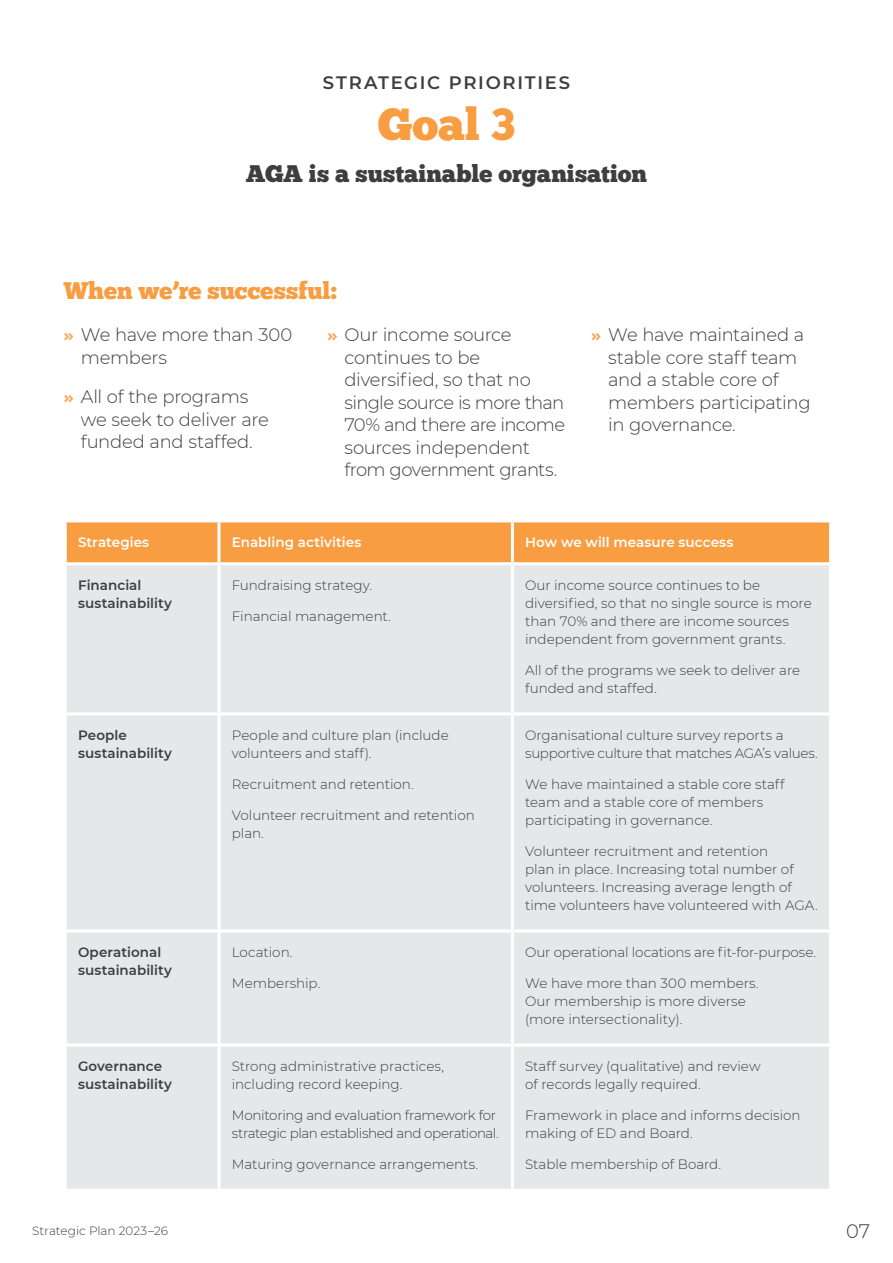
<style>
.page{position:relative;width:893px;height:1263px;background:#fff}
.page>*{position:absolute;margin:0;border:0;box-sizing:border-box;transform-origin:0 0}
.t1{font:45px "Chunk Five";color:#f89d41}
.t2{font:24px "Chunk Five";color:#3e3e3f}
.t3{font:24px "Chunk Five";color:#f89d41}
.t4{font:300 19.5px "Montserrat";color:#3e3e3f}
.t5{font:300 18px/22.5px "Montserrat";letter-spacing:-.02em;color:#3e3e3f}
.Paragraph_Text{font:600 18px "Montserrat";letter-spacing:.095em;color:#3e3e3f}
.t6{font:300 13.5px/18px "Montserrat";letter-spacing:-.005em;color:#3e3e3f}
.t7{font:600 13.5px/18px "Montserrat";letter-spacing:.005em;color:#3e3e3f}
.t8{font:300 13.5px/18px "Montserrat";letter-spacing:-.03em;color:#3e3e3f}
.t9{font:600 13.5px "Montserrat";letter-spacing:.005em;color:#fff}
.t10{font:300 12px "Montserrat";color:#3e3e3f}
.s1{font-family:"National";font-weight:800;color:#f9a655}
</style>
<div class="page">
<div style="left:67px;top:522px;width:762px;height:40px;background:#f89d41"></div>
<div style="left:67px;top:565px;width:762px;height:624px;background:#e6e7e9"></div>
<hr style="left:217px;top:522px;width:3px;height:40px;background:#fff">
<hr style="left:511px;top:522px;width:3px;height:40px;background:#fff">
<hr style="left:217px;top:565px;width:3px;height:147px;background:#fff">
<hr style="left:511px;top:565px;width:3px;height:147px;background:#fff">
<hr style="left:64px;top:712px;width:155px;height:3px;background:#fff">
<hr style="left:219px;top:712px;width:293px;height:3px;background:#fff">
<hr style="left:217px;top:715px;width:3px;height:214px;background:#fff">
<hr style="left:512px;top:712px;width:320px;height:3px;background:#fff">
<hr style="left:511px;top:715px;width:3px;height:214px;background:#fff">
<hr style="left:64px;top:929px;width:155px;height:3px;background:#fff">
<hr style="left:219px;top:929px;width:293px;height:3px;background:#fff">
<hr style="left:217px;top:932px;width:3px;height:111px;background:#fff">
<hr style="left:512px;top:929px;width:320px;height:3px;background:#fff">
<hr style="left:511px;top:932px;width:3px;height:111px;background:#fff">
<hr style="left:64px;top:1043px;width:155px;height:3px;background:#fff">
<hr style="left:219px;top:1043px;width:293px;height:3px;background:#fff">
<hr style="left:217px;top:1046px;width:3px;height:143px;background:#fff">
<hr style="left:512px;top:1043px;width:320px;height:3px;background:#fff">
<hr style="left:511px;top:1046px;width:3px;height:143px;background:#fff">
<p class="Paragraph_Text" style="left:323px;top:70px;width:249px">STRATEGIC PRIORITIES</p>
<p class="t1" style="left:378px;top:98px;width:139px">Goal 3</p>
<p class="t2" style="left:246px;top:159px;width:403px">AGA is a sustainable organisation</p>
<p class="t3" style="left:64px;top:276px;width:274px">When we’re successful:</p>
<p class="t5" style="left:81px;top:323px;width:213px;text-indent:-17px"><span class="s1">»</span> We have more than 300 members</p>
<p class="t5" style="left:81px;top:385px;width:190px;text-indent:-17px"><span class="s1">»</span> All of the programs we seek to deliver are funded and staffed.</p>
<p class="t5" style="left:344px;top:323px;width:222px;text-indent:-17px"><span class="s1">»</span> Our income source continues to be diversified, so that no single source is more than<br>70% and there are income sources independent from government grants.</p>
<p class="t5" style="left:608px;top:323px;width:204px;text-indent:-17px"><span class="s1">»</span> We have maintained a stable core staff team and a stable core of members participating in governance.</p>
<p class="t9" style="left:78px;top:532px;width:73px">Strategies</p>
<p class="t9" style="left:232px;top:532px;width:131px">Enabling activities</p>
<p class="t9" style="left:525px;top:532px;width:210px">How we will measure success</p>
<p class="t7" style="left:78px;top:575px;width:95px">Financial sustainability</p>
<p class="t6" style="left:232px;top:575px;width:142px">Fundraising strategy.</p>
<p class="t6" style="left:232px;top:606px;width:161px">Financial management.</p>
<p class="t6" style="left:525px;top:575px;width:288px">Our income source continues to be diversified, so that no single source is more than 70% and there are income sources independent from government grants.</p>
<p class="t6" style="left:525px;top:660px;width:276px">All of the programs we seek to deliver are funded and staffed.</p>
<p class="t7" style="left:78px;top:725px;width:95px">People sustainability</p>
<p class="t6" style="left:232px;top:725px;width:218px">People and culture plan (include volunteers and staff).</p>
<p class="t6" style="left:232px;top:774px;width:184px">Recruitment and retention.</p>
<p class="t6" style="left:232px;top:805px;width:245px">Volunteer recruitment and retention plan.</p>
<p class="t7" style="left:78px;top:942px;width:95px">Operational sustainability</p>
<p class="t6" style="left:232px;top:942px;width:62px">Location.</p>
<p class="t6" style="left:232px;top:973px;width:90px">Membership.</p>
<p class="t7" style="left:78px;top:1056px;width:95px">Governance sustainability</p>
<p class="t6" style="left:232px;top:1057px;width:214px">Strong administrative practices, including record keeping.</p>
<p class="t8" style="left:232px;top:1106px;width:269px">Monitoring and evaluation framework for strategic plan established and operational.</p>
<p class="t6" style="left:232px;top:1155px;width:248px">Maturing governance arrangements.</p>
<p class="t6" style="left:525px;top:725px;width:294px">Organisational culture survey reports a supportive culture that matches AGA’s values.</p>
<p class="t6" style="left:525px;top:774px;width:261px">We have maintained a stable core staff team and a stable core of members participating in governance.</p>
<p class="t6" style="left:525px;top:841px;width:294px">Volunteer recruitment and retention<br>plan in place. Increasing total number of volunteers. Increasing average length of time volunteers have volunteered with AGA.</p>
<p class="t6" style="left:525px;top:942px;width:292px">Our operational locations are fit-for-purpose.</p>
<p class="t6" style="left:525px;top:973px;width:235px">We have more than 300 members.<br>Our membership is more diverse (more intersectionality).</p>
<p class="t6" style="left:525px;top:1057px;width:237px">Staff survey (qualitative) and review of records legally required.</p>
<p class="t6" style="left:525px;top:1106px;width:277px">Framework in place and informs decision making of ED and Board.</p>
<p class="t6" style="left:525px;top:1155px;width:198px">Stable membership of Board.</p>
<p class="t10" style="left:32px;top:1222px;width:137px">Strategic Plan 2023–26</p>
<h3 class="t4" style="left:846px;top:1218px;width:25px">07</h3>
</div>
